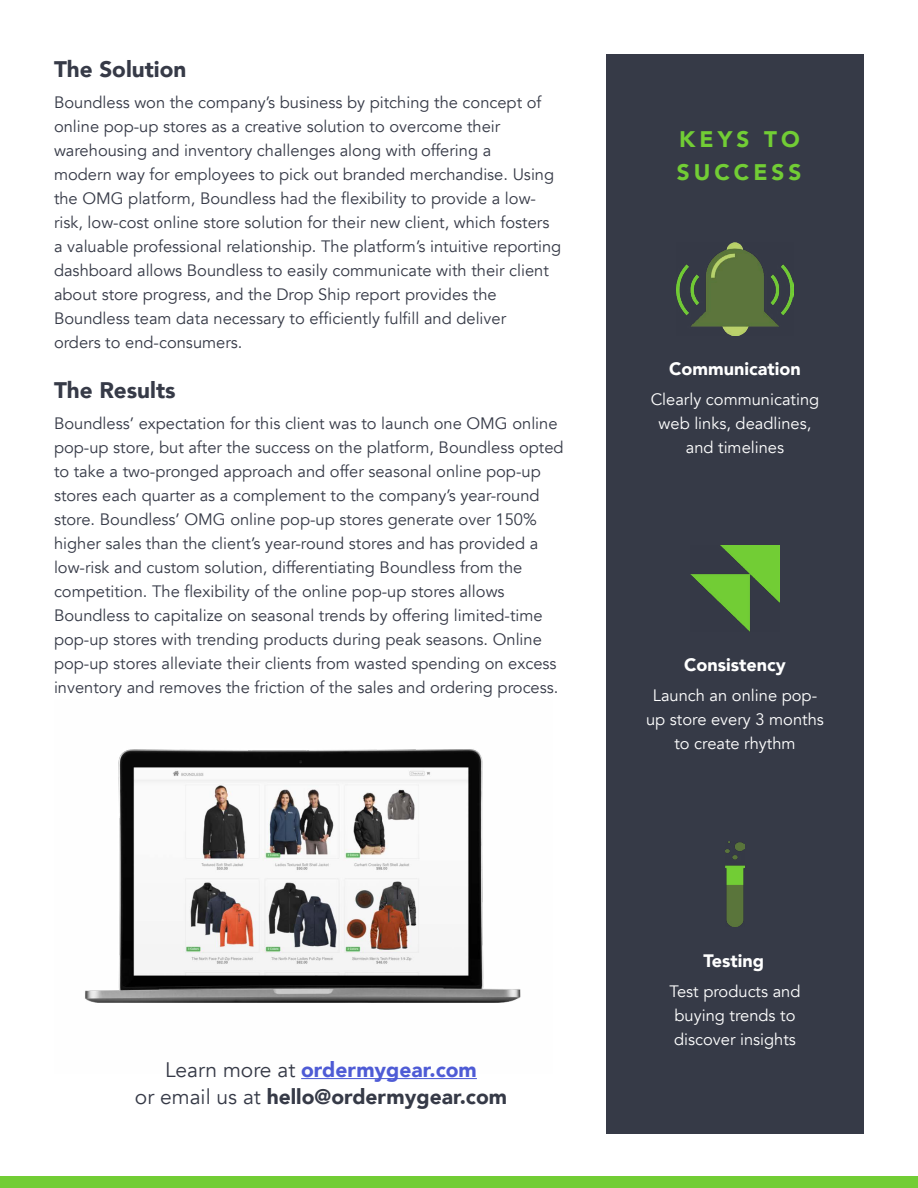
<style>
.page{position:relative;width:918px;height:1188px;background:#fff}
.page>*{position:absolute;margin:0;border:0;box-sizing:border-box;transform-origin:0 0}
.t1{font:900 22.5px "Avenir";color:#363a47}
.t2{font:900 22.5px/32.5px "Avenir";letter-spacing:.18em;color:#72cd35}
.t3{font:21px/27px "Avenir";color:#363a47;text-align:center}
.t4{font:900 18px "Avenir";color:#fff}
.t5{font:16.5px/24px "Avenir";color:#363a47}
.t6{font:16.5px/24px "Avenir";color:#fff;text-align:center}
.s1{font-weight:900;color:#4f5cd6}
.s2{font-weight:900}
</style>
<div class="page">
<div style="left:0;top:1176px;width:918px;height:12px;background:#72cd35"></div>
<div style="left:606px;top:54px;width:258px;height:1080px;background:#363a47"></div>
<img style="left:677px;top:242px;width:116px;height:94px">
<img style="left:690px;top:545px;width:90px;height:87px">
<hr style="left:301px;top:1078px;width:176px;height:1px;background:#4f5cd6">
<img style="left:726px;top:842px;width:18px;height:85px">
<img style="left:85px;top:749px;width:436px;height:254px">
<h1 class="t1" style="left:54px;top:49px;width:134px">The Solution</h1>
<p class="t5" style="left:54px;top:90px;width:509px">Boundless won the company’s business by pitching the concept of online pop-up stores as a creative solution to overcome their warehousing and inventory challenges along with offering a<br>modern way for employees to pick out branded merchandise. Using the OMG platform, Boundless had the flexibility to provide a low&shy;risk, low-cost online store solution for their new client, which fosters a valuable professional relationship. The platform’s intuitive reporting dashboard allows Boundless to easily communicate with their client about store progress, and the Drop Ship report provides the Boundless team data necessary to efficiently fulfill and deliver<br>orders to end-consumers.</p>
<h1 class="t1" style="left:54px;top:371px;width:123px">The Results</h1>
<p class="t5" style="left:54px;top:412px;width:511px">Boundless’ expectation for this client was to launch one OMG online pop-up store, but after the success on the platform, Boundless opted to take a two-pronged approach and offer seasonal online pop-up stores each quarter as a complement to the company’s year-round store. Boundless’ OMG online pop-up stores generate over 150% higher sales than the client’s year-round stores and has provided a low-risk and custom solution, differentiating Boundless from the competition. The flexibility of the online pop-up stores allows Boundless to capitalize on seasonal trends by offering limited-time pop-up stores with trending products during peak seasons. Online pop-up stores alleviate their clients from wasted spending on excess inventory and removes the friction of the sales and ordering process.</p>
<p class="t3" style="left:135px;top:1057px;width:374px">Learn more at <span class="s1">ordermygear.com<br></span>or email us at <span class="s2">hello@ordermygear.com</span></p>
<h1 class="t2" style="left:677px;top:122px;width:126px">KEYS TO<br>SUCCESS</h1>
<p class="t4" style="left:669px;top:354px;width:133px">Communication</p>
<p class="t6" style="left:651px;top:388px;width:170px">Clearly communicating web links, deadlines, and timelines</p>
<p class="t4" style="left:684px;top:650px;width:103px">Consistency</p>
<p class="t6" style="left:646px;top:684px;width:179px">Launch an online pop&shy;up store every 3 months to create rhythm</p>
<p class="t4" style="left:703px;top:946px;width:62px">Testing</p>
<p class="t6" style="left:669px;top:980px;width:133px;text-align:left">Test products and buying trends to discover insights</p>
</div>
